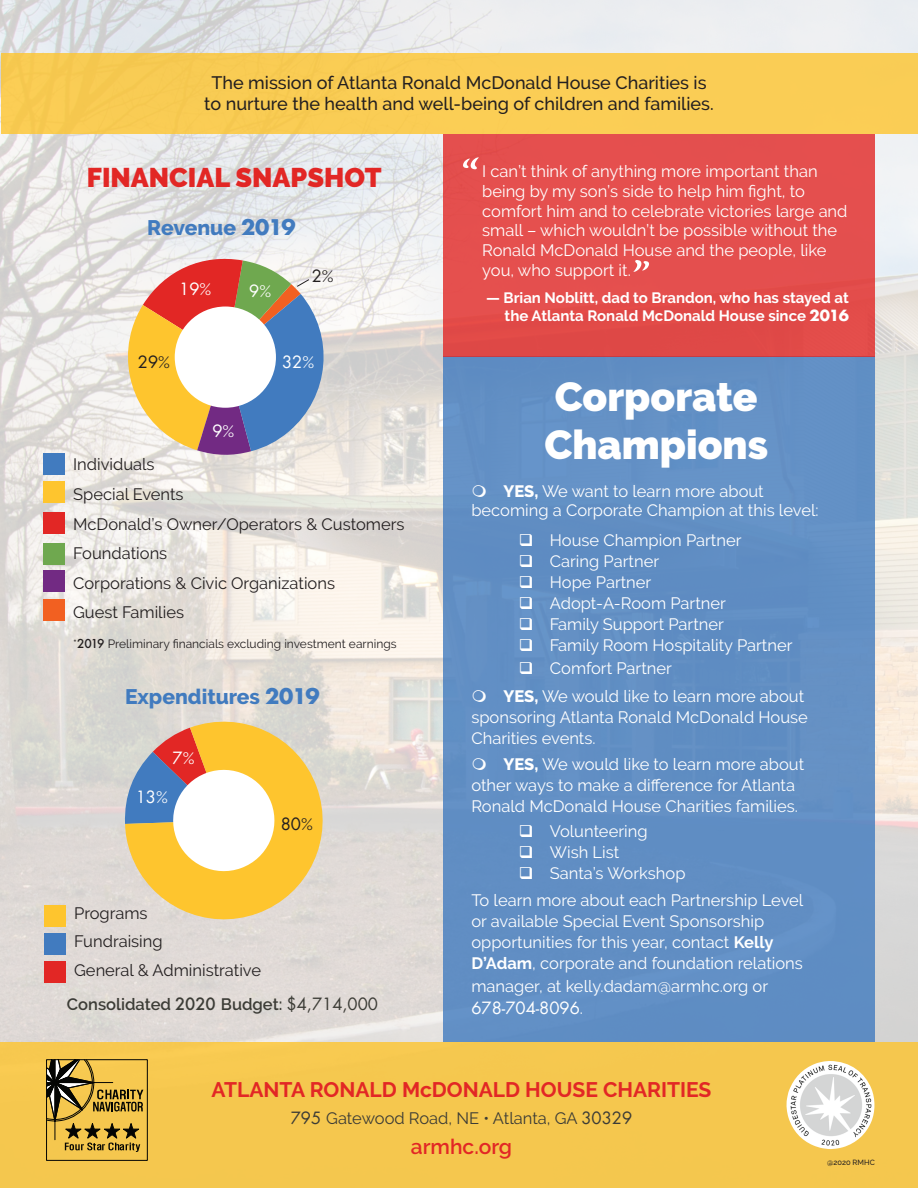
<style>
.page{position:relative;width:918px;height:1188px;background:#fff}
.page>*{position:absolute;margin:0;border:0;box-sizing:border-box;transform-origin:0 0}
.t1{font:81px "Dandeleon";color:#fff}
.t2{font:900 40.5px/48.6px "Raleway";color:#fff}
.t3{font:900 27px "Raleway";color:#e22725}
.t4{font:700 21px "Raleway";color:#e22725}
.t5{font:800 21px "Raleway";color:#417bbf}
.t6{font:600 21px "Raleway";color:#e22725}
.t7{font:500 18px/21.6px "Raleway";color:#231f20;text-align:center}
.t8{font:16.5px/21px "Raleway";color:#fff}
.t9{font:16.5px/29.5px "Raleway";color:#231f20}
.t10{font:16.5px "Raleway";color:#3c3c36}
.t11{font:600 16.5px "Raleway";color:#3c3c36}
.t12{font:16.5px "Futura";color:#fff}
.t13{font:16.5px "Futura";color:#231f20}
.t14{font:700 15px/18px "Raleway";color:#fff;text-align:right}
.t15{font:12px "Raleway";color:#231f20}
.t16{font:500 7.5px "Raleway";color:#231f20}
.s1{font-family:"Futura";font-weight:700}
.s2{font-family:"Raleway"}
.s3{font-family:"Futura";font-weight:500}
.s4{font-family:"Futura";font-weight:400}
.s5{font-family:"Futura"}
.s6{font-weight:800}
.s7{font-weight:700}
</style>
<div class="page">
<img style="left:0;top:0;width:918px;height:1042px">
<div style="left:0;top:1042px;width:918px;height:146px;background:#f5c74e"></div>
<img style="left:786px;top:1061px;width:89px;height:88px">
<svg style="left:46px;top:1059px;width:102px;height:102px"></svg>
<div style="left:1px;top:53px;width:917px;height:81px;background:#facd55"></div>
<div style="left:444px;top:356px;width:431px;height:686px;background:#618ec4"></div>
<div style="left:44px;top:543px;width:21px;height:22px;background:#6fa84f"></div>
<div style="left:43px;top:599px;width:22px;height:21px;background:#f26021"></div>
<div style="left:44px;top:453px;width:21px;height:21px;background:#417bbf"></div>
<div style="left:44px;top:481px;width:21px;height:22px;background:#fec52e"></div>
<div style="left:44px;top:512px;width:21px;height:22px;background:#e22725"></div>
<div style="left:43px;top:571px;width:22px;height:21px;background:#722a83"></div>
<svg style="left:116px;top:253px;width:219px;height:203px"></svg>
<div style="left:44px;top:905px;width:22px;height:21px;background:#fec52e"></div>
<div style="left:44px;top:933px;width:22px;height:22px;background:#417bbf"></div>
<div style="left:44px;top:961px;width:22px;height:22px;background:#e22725"></div>
<svg style="left:125px;top:709px;width:210px;height:223px;background:#ead192"></svg>
<svg style="left:124px;top:728px;width:157px;height:150px"></svg>
<div style="left:444px;top:134px;width:431px;height:222px;background:#e44f4e"></div>
<p class="t7" style="left:204px;top:71px;width:511px">The mission of Atlanta Ronald McDonald House Charities is to nurture the health and well-being of children and families.</p>
<h3 class="t3" style="left:87px;top:162px;width:296px">FINANCIAL SNAPSHOT</h3>
<p class="t5" style="left:147px;top:216px;width:150px">Revenue <span class="s1">2019</span></p>
<p class="t12" style="left:179px;top:281px;width:34px">19<span class="s2">%</span></p>
<p class="t12" style="left:249px;top:282px;width:23px">9<span class="s2">%</span></p>
<p class="t13" style="left:312px;top:268px;width:23px">2<span class="s2">%</span></p>
<p class="t13" style="left:138px;top:354px;width:34px">29<span class="s2">%</span></p>
<p class="t12" style="left:212px;top:423px;width:23px">9<span class="s2">%</span></p>
<p class="t12" style="left:282px;top:354px;width:34px">32<span class="s2">%</span></p>
<p class="t9" style="left:73px;top:450px;width:333px">Individuals<br>Special Events<br>McDonald’s Owner/Operators &amp; Customers<br>Foundations<br>Corporations &amp; Civic Organizations<br>Guest Families</p>
<p class="t15" style="left:73px;top:637px;width:325px">*<span class="s3">2019</span> Preliminary financials excluding investment earnings</p>
<p class="t5" style="left:125px;top:685px;width:196px">Expenditures <span class="s1">2019</span></p>
<p class="t12" style="left:173px;top:749px;width:23px">7<span class="s2">%</span></p>
<p class="t12" style="left:136px;top:789px;width:34px">13<span class="s2">%</span></p>
<p class="t13" style="left:281px;top:816px;width:34px">80<span class="s2">%</span></p>
<p class="t9" style="left:74px;top:899px;width:188px;line-height:28.5px">Programs<br>Fundraising<br>General &amp; Administrative</p>
<p class="t11" style="left:67px;top:995px;width:313px">Consolidated <span class="s3">2020</span> Budget: <span class="s4">$4,714,000</span></p>
<h1 class="t1" style="left:459px;top:144px;width:25px">“</h1>
<p class="t8" style="left:482px;top:161px;width:367px;line-height:19.8px">I can’t think of anything more important than being by my son’s side to help him fight, to comfort him and to celebrate victories large and small – which wouldn’t be possible without the Ronald McDonald House and the people, like you, who support it.</p>
<p class="t14" style="left:486px;top:289px;width:364px">— Brian Noblitt, dad to Brandon, who has stayed at the Atlanta Ronald McDonald House since <span class="s5">2016</span></p>
<h1 class="t1" style="left:629px;top:239px;width:25px">”</h1>
<h2 class="t2" style="left:544px;top:372px;width:225px">Corporate<br>Champions</h2>
<p class="t8" style="left:471px;top:481px;width:349px;line-height:19.5px;text-indent:32px"><span class="s6">YES,</span> We want to learn more about becoming a Corporate Champion at this level:</p>
<p class="t8" style="left:519px;top:530px;width:224px">❑ House Champion Partner</p>
<p class="t8" style="left:519px;top:551px;width:142px">❑ Caring Partner</p>
<p class="t8" style="left:519px;top:572px;width:134px">❑ Hope Partner</p>
<p class="t8" style="left:519px;top:593px;width:209px">❑ Adopt-A-Room Partner</p>
<p class="t8" style="left:519px;top:614px;width:207px">❑ Family Support Partner</p>
<p class="t8" style="left:519px;top:635px;width:275px">❑ Family Room Hospitality Partner</p>
<p class="t8" style="left:504px;top:654px;width:302px;line-height:28.5px;text-indent:15px">❑ Comfort Partner<br><span class="s6">YES,</span> We would like to learn more about</p>
<p class="t8" style="left:471px;top:707px;width:338px">sponsoring Atlanta Ronald McDonald House<br>Charities events.</p>
<p class="t8" style="left:471px;top:754px;width:334px;text-indent:32px"><span class="s6">YES,</span> We would like to learn more about other ways to make a difference for Atlanta<br>Ronald McDonald House Charities families.</p>
<p class="t8" style="left:519px;top:821px;width:130px">❑ Volunteering</p>
<p class="t8" style="left:519px;top:842px;width:102px">❑ Wish List</p>
<p class="t8" style="left:471px;top:860px;width:333px;line-height:27px;text-indent:47px">❑ Santa’s Workshop<br>To learn more about each Partnership Level</p>
<p class="t8" style="left:471px;top:911px;width:333px">or available Special Event Sponsorship opportunities for this year, contact <span class="s7">Kelly<br>D’Adam</span>, corporate and foundation relations</p>
<p class="t8" style="left:471px;top:976px;width:298px">manager, at kelly.dadam@armhc.org or</p>
<p class="t12" style="left:471px;top:1000px;width:113px">678-704-8096<span class="s2">.</span></p>
<p class="t4" style="left:212px;top:1077px;width:501px">ATLANTA RONALD McDONALD HOUSE CHARITIES</p>
<p class="t10" style="left:291px;top:1109px;width:343px"><span class="s5">795</span> Gatewood Road, NE • Atlanta, GA <span class="s5">30329</span></p>
<p class="t6" style="left:411px;top:1134px;width:103px">armhc.org</p>
<p class="t16" style="left:827px;top:1158px;width:49px">@2020 RMHC</p>
</div>
